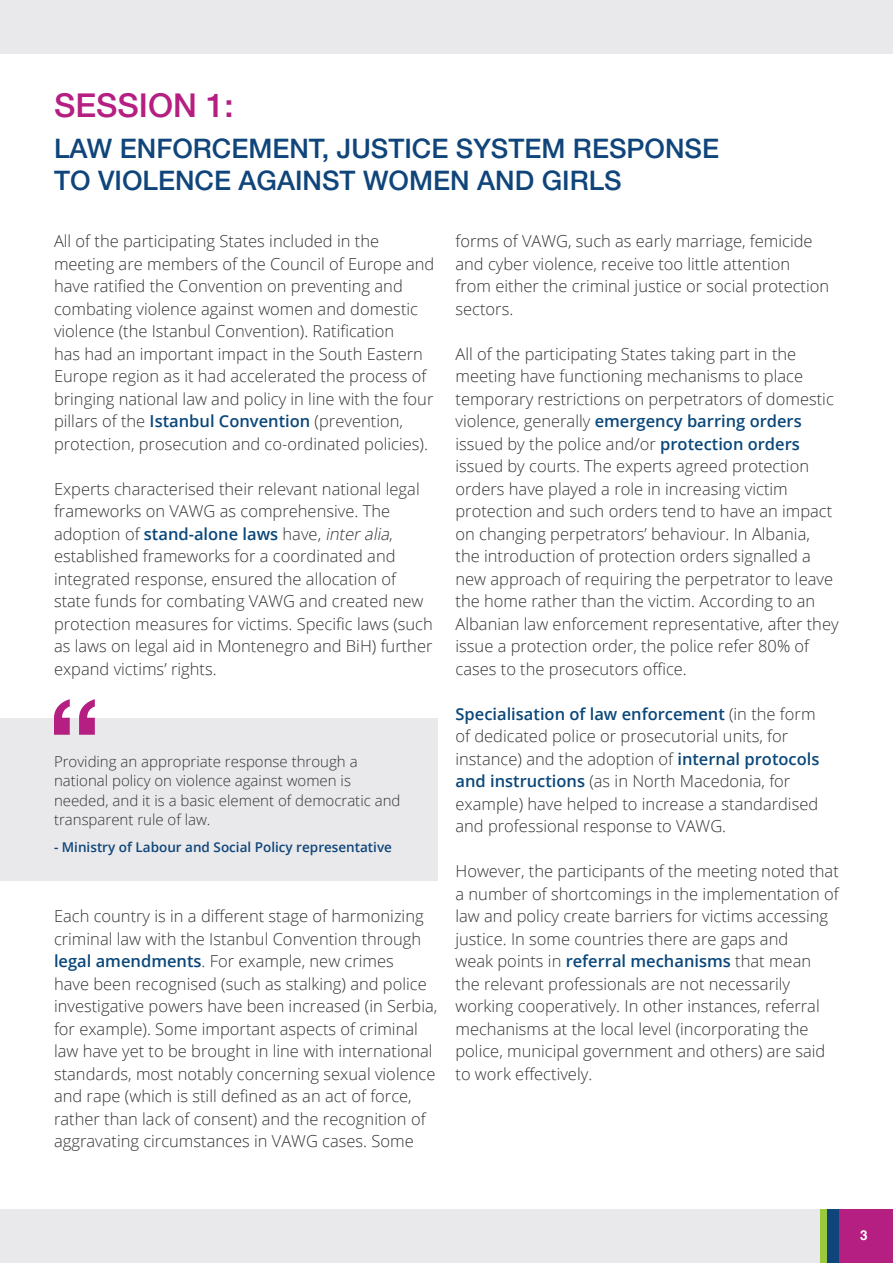
<style>
.page{position:relative;width:893px;height:1263px;background:#fff}
.page>*{position:absolute;margin:0;border:0;box-sizing:border-box;transform-origin:0 0}
.t1{font:500 33px "Helvetica Neue";color:#b51f82}
.t2{font:500 27px/32.4px "Helvetica Neue";color:#0f457a}
.t3{font:300 16.5px/22.5px "Open Sans";color:#323332}
.t4{font:300 15px/19.5px "Open Sans";color:#323332}
.t5{font:600 13.5px "Open Sans";color:#0f457a}
.t6{font:700 13.5px "Helvetica";color:#fff}
.s1{font-weight:600;color:#0a477a}
.s2{font-style:italic}
</style>
<div class="page">
<div style="left:0;top:1209px;width:893px;height:54px;background:#e9e9eb"></div>
<div style="left:821px;top:1209px;width:72px;height:54px;background:#99ca3e"></div>
<div style="left:0;top:0;width:893px;height:54px;background:#e9e9eb"></div>
<div style="left:827px;top:1209px;width:66px;height:54px;background:#0f457a"></div>
<div style="left:840px;top:1209px;width:53px;height:54px;background:#b51f82"></div>
<div style="left:0;top:718px;width:437px;height:162px;background:#e9e9eb"></div>
<svg style="left:54px;top:699px;width:41px;height:36px"></svg>
<p class="t1" style="left:54px;top:85px;width:181px">SESSION 1:</p>
<p class="t2" style="left:54px;top:132px;width:666px">LAW ENFORCEMENT, JUSTICE SYSTEM RESPONSE<br>TO VIOLENCE AGAINST WOMEN AND GIRLS</p>
<p class="t3" style="left:54px;top:230px;width:382px">All of the participating States included in the meeting are members of the Council of Europe and have ratified the Convention on preventing and combating violence against women and domestic violence (the Istanbul Convention). Ratification<br>has had an important impact in the South Eastern Europe region as it had accelerated the process of bringing national law and policy in line with the four pillars of the <span class="s1">Istanbul Convention</span> (prevention, protection, prosecution and co-ordinated policies).</p>
<p class="t3" style="left:54px;top:477px;width:380px">Experts characterised their relevant national legal frameworks on VAWG as comprehensive. The adoption of <span class="s1">stand-alone laws</span> have, <span class="s2">interalia</span>, established frameworks for a coordinated and integrated response, ensured the allocation of state funds for combating VAWG and created new protection measures for victims. Specific laws (such as laws on legal aid in Montenegro and BiH) further expand victims’ rights.</p>
<p class="t4" style="left:54px;top:751px;width:348px">Providing an appropriate response through a national policy on violence against women is needed, and it is a basic element of democratic and transparent rule of law.</p>
<p class="t5" style="left:54px;top:838px;width:340px">- Ministry of Labour and Social Policy representative</p>
<p class="t3" style="left:54px;top:905px;width:385px">Each country is in a different stage of harmonizing criminal law with the Istanbul Convention through <span class="s1">legal amendments</span>. For example, new crimes<br>have been recognised (such as stalking) and police investigative powers have been increased (in Serbia, for example). Some important aspects of criminal law have yet to be brought in line with international standards, most notably concerning sexual violence and rape (which is still defined as an act of force, rather than lack of consent) and the recognition of aggravating circumstances in VAWG cases. Some</p>
<p class="t3" style="left:455px;top:230px;width:375px">forms of VAWG, such as early marriage, femicide and cyber violence, receive too little attention from either the criminal justice or social protection sectors.</p>
<p class="t3" style="left:455px;top:342px;width:385px">All of the participating States taking part in the meeting have functioning mechanisms to place temporary restrictions on perpetrators of domestic violence, generally <span class="s1">emergency barring orders </span>issued by the police and/or <span class="s1">protection orders </span>issued by courts. The experts agreed protection orders have played a role in increasing victim protection and such orders tend to have an impact on changing perpetrators’ behaviour. In Albania,<br>the introduction of protection orders signalled a new approach of requiring the perpetrator to leave the home rather than the victim. According to an Albanian law enforcement representative, after they issue a protection order, the police refer 80% of cases to the prosecutors office.</p>
<p class="t3" style="left:455px;top:702px;width:365px"><span class="s1">Specialisation of law enforcement</span> (in the form of dedicated police or prosecutorial units, for instance) and the adoption of <span class="s1">internal protocols and instructions</span> (as in North Macedonia, for example) have helped to increase a standardised and professional response to VAWG.</p>
<p class="t3" style="left:455px;top:860px;width:385px">However, the participants of the meeting noted that a number of shortcomings in the implementation of law and policy create barriers for victims accessing justice. In some countries there are gaps and<br>weak points in <span class="s1">referral mechanisms</span> that mean the relevant professionals are not necessarily working cooperatively. In other instances, referral mechanisms at the local level (incorporating the police, municipal government and others) are said to work effectively.</p>
<p class="t6" style="left:860px;top:1224px;width:9px">3</p>
</div>
